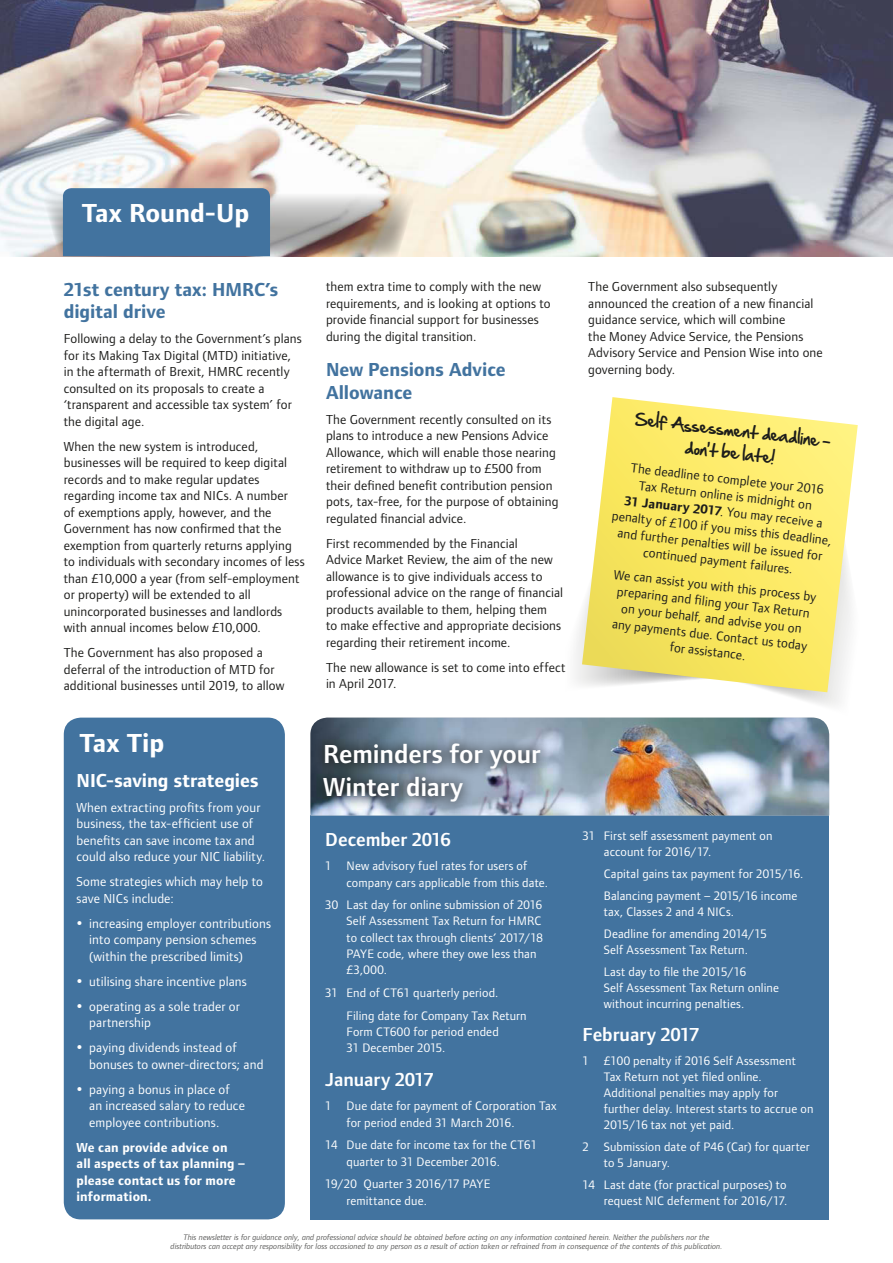
<style>
.page{position:relative;width:893px;height:1263px;background:#fff}
.page>*{position:absolute;margin:0;border:0;box-sizing:border-box;transform-origin:0 0}
.Heading1{font:600 27px/33px "Foundry Form Sans";letter-spacing:-.005em;color:#fff}
.Heading1-2{font:700 27px "Foundry Form Sans";letter-spacing:-.005em;color:#fff}
.Heading2{font:700 19.5px/22.5px "Foundry Form Sans";color:#42739f}
.Heading2-2{font:600 19.5px "Foundry Form Sans";color:#fff}
.Heading2-3{font:700 19.5px "Foundry Form Sans";color:#fff}
.Note{font:15px/22.5px "Handof Sean";color:#1d1d1b;text-align:center}
.Body{font:13.5px/16.5px "Foundry Form Sans";letter-spacing:.01em;color:#1d1d1b}
.Body-2{font:13.5px/16.5px "Foundry Form Sans";letter-spacing:.01em;color:#fff}
.Body-3{font:700 13.5px/16.5px "Foundry Form Sans";letter-spacing:.01em;color:#fff}
.Diary_Body{font:12.75px/15.8px "Foundry Form Sans";letter-spacing:.01em;color:#fff}
.t1{font:italic 8.25px/9px "Foundry Form Sans";color:#575756;text-align:center}
.s1{font-weight:700}
</style>
<div class="page">
<div style="left:64px;top:718px;width:221px;height:501px;background:#42739f;border-radius:17px"></div>
<svg style="left:575px;top:619px;width:7px;height:65px"></svg>
<svg style="left:630px;top:692px;width:211px;height:26px"></svg>
<svg style="left:582px;top:397px;width:276px;height:295px;background:#f9eb80"></svg>
<div style="left:310px;top:815px;width:519px;height:404px;background:#42739f"></div>
<img style="left:311px;top:718px;width:518px;height:97px">
<div style="left:310px;top:730px;width:243px;height:85px;background:#1d1d1b;opacity:.75"></div>
<img style="left:0;top:0;width:893px;height:256px">
<svg style="left:44px;top:188px;width:370px;height:69px;background:#7b91a6"></svg>
<p class="Heading1-2" style="left:82px;top:198px;width:169px">Tax Round-Up</p>
<p class="Heading2" style="left:64px;top:278px;width:216px">21st century tax: HMRC’s digital drive</p>
<p class="Body" style="left:64px;top:331px;width:240px">Following a delay to the Government’s plans for its Making Tax Digital (MTD) initiative, in the aftermath of Brexit, HMRC recently consulted on its proposals to create a ‘transparent and accessible tax system’ for the digital age.</p>
<p class="Body" style="left:64px;top:438px;width:242px">When the new system is introduced, businesses will be required to keep digital records and to make regular updates regarding income tax and NICs. A number<br>of exemptions apply, however, and the Government has now confirmed that the exemption from quarterly returns applying to individuals with secondary incomes of less than £10,000 a year (from self-employment or property) will be extended to all unincorporated businesses and landlords with annual incomes below £10,000.</p>
<p class="Body" style="left:64px;top:644px;width:222px">The Government has also proposed a deferral of the introduction of MTD for additional businesses until 2019, to allow</p>
<p class="Body" style="left:326px;top:278px;width:226px">them extra time to comply with the new requirements, and is looking at options to provide financial support for businesses during the digital transition.</p>
<p class="Heading2" style="left:326px;top:358px;width:181px">New Pensions Advice<br>Allowance</p>
<p class="Body" style="left:326px;top:411px;width:234px">The Government recently consulted on its plans to introduce a new Pensions Advice Allowance, which will enable those nearing retirement to withdraw up to £500 from their defined benefit contribution pension pots, tax-free, for the purpose of obtaining regulated financial advice.</p>
<p class="Body" style="left:326px;top:535px;width:239px">First recommended by the Financial<br>Advice Market Review, the aim of the new allowance is to give individuals access to professional advice on the range of financial products available to them, helping them<br>to make effective and appropriate decisions regarding their retirement income.</p>
<p class="Body" style="left:326px;top:659px;width:241px">The new allowance is set to come into effect in April 2017.</p>
<p class="Body" style="left:588px;top:278px;width:236px">The Government also subsequently announced the creation of a new financial guidance service, which will combine<br>the Money Advice Service, the Pensions Advisory Service and Pension Wise into one governing body.</p>
<p class="Note" style="left:636px;top:410px;width:198px;rotate:6deg">Self Assessment deadline - don't be late!</p>
<p class="Body" style="left:618px;top:459px;width:223px;text-align:center;rotate:6deg">The deadline to complete your 2016<br>Tax Return online is midnight on<br><span class="s1">31 January 2017</span>. You may receive a penalty of £100 if you miss this deadline, and further penalties will be issued for continued payment failures.</p>
<p class="Body" style="left:615px;top:567px;width:205px;text-align:center;rotate:6deg">We can assist you with this process by preparing and fi ling your Tax Return on your behalf, and advise you on any payments due. Contact us today for assistance.</p>
<p class="Heading1-2" style="left:80px;top:727px;width:86px">Tax Tip</p>
<p class="Heading2-3" style="left:77px;top:769px;width:184px">NIC-saving strategies</p>
<p class="Body-2" style="left:77px;top:799px;width:190px">When extracting profits from your business, the tax-efficient use of benefits can save income tax and could also reduce your NIC liability.</p>
<p class="Body-2" style="left:77px;top:873px;width:188px">Some strategies which may help to save NICs include:</p>
<p class="Body-2" style="left:89px;top:915px;width:183px;text-indent:-13px">• increasing employer contributions into company pension schemes (within the prescribed limits)</p>
<p class="Body-2" style="left:77px;top:973px;width:172px">• utilising share incentive plans</p>
<p class="Body-2" style="left:89px;top:998px;width:152px;text-indent:-13px">• operating as a sole trader or partnership</p>
<p class="Body-2" style="left:89px;top:1039px;width:176px;text-indent:-13px">• paying dividends instead of bonuses to owner-directors; and</p>
<p class="Body-2" style="left:89px;top:1081px;width:157px;text-indent:-13px">• paying a bonus in place of an increased salary to reduce employee contributions.</p>
<p class="Body-3" style="left:77px;top:1139px;width:170px">We can provide advice on all aspects of tax planning – please contact us for more information.</p>
<p class="Heading1" style="left:323px;top:738px;width:219px">Reminders for your<br>Winter diary</p>
<p class="Diary_Body" style="left:604px;top:828px;width:170px;text-indent:-21px">31 First self assessment payment on account for 2016/17.</p>
<p class="Diary_Body" style="left:604px;top:866px;width:201px">Capital gains tax payment for 2015/16.</p>
<p class="Diary_Body" style="left:604px;top:888px;width:195px">Balancing payment – 2015/16 income tax, Classes 2 and 4 NICs.</p>
<p class="Diary_Body" style="left:604px;top:926px;width:164px">Deadline for amending 2014/15<br>Self Assessment Tax Return.</p>
<p class="Diary_Body" style="left:604px;top:964px;width:177px">Last day to file the 2015/16<br>Self Assessment Tax Return online without incurring penalties.</p>
<p class="Heading2-2" style="left:583px;top:1024px;width:118px">February 2017</p>
<p class="Diary_Body" style="left:604px;top:1053px;width:211px;text-indent:-21px">1 £100 penalty if 2016 Self Assessment Tax Return not yet filed online.<br>Additional penalties may apply for further delay. Interest starts to accrue on 2015/16 tax not yet paid.</p>
<p class="Diary_Body" style="left:604px;top:1138px;width:207px;text-indent:-21px">2 Submission date of P46 (Car) for quarter to 5 January.</p>
<p class="Diary_Body" style="left:583px;top:1176px;width:206px;text-align:right">14 Last date (for practical purposes) to request NIC deferment for 2016/17.</p>
<p class="t1" style="left:171px;top:1233px;width:553px">This newsletter is for guidance only, and professional advice should be obtained before acting on any information contained herein. Neither the publishers nor the distributors can accept any responsibility for loss occasioned to any person as a result of action taken or refrained from in consequence of the contents of this publication.</p>
<p class="Heading2-2" style="left:325px;top:828px;width:127px">December 2016</p>
<p class="Diary_Body" style="left:347px;top:858px;width:203px;line-height:16.2px;text-indent:-21px">1 New advisory fuel rates for users of company cars applicable from this date.</p>
<p class="Diary_Body" style="left:347px;top:897px;width:198px;line-height:16.2px;text-indent:-21px">30 Last day for online submission of 2016<br>Self Assessment Tax Return for HMRC to collect tax through clients’ 2017/18<br>PAYE code, where they owe less than £3,000.</p>
<p class="Diary_Body" style="left:325px;top:985px;width:175px">31 End of CT61 quarterly period.</p>
<p class="Diary_Body" style="left:347px;top:1007px;width:182px;line-height:16.2px">Filing date for Company Tax Return<br>Form CT600 for period ended<br>31 December 2015.</p>
<p class="Heading2-2" style="left:325px;top:1068px;width:110px">January 2017</p>
<p class="Diary_Body" style="left:347px;top:1098px;width:211px;line-height:16.2px;text-indent:-21px">1 Due date for payment of Corporation Tax for period ended 31 March 2016.</p>
<p class="Diary_Body" style="left:347px;top:1137px;width:192px;line-height:16.2px;text-indent:-21px">14 Due date for income tax for the CT61 quarter to 31 December 2016.</p>
<p class="Diary_Body" style="left:347px;top:1176px;width:145px;line-height:16.2px;text-indent:-21px">19/20 Quarter 3 2016/17 PAYE remittance due.</p>
</div>
